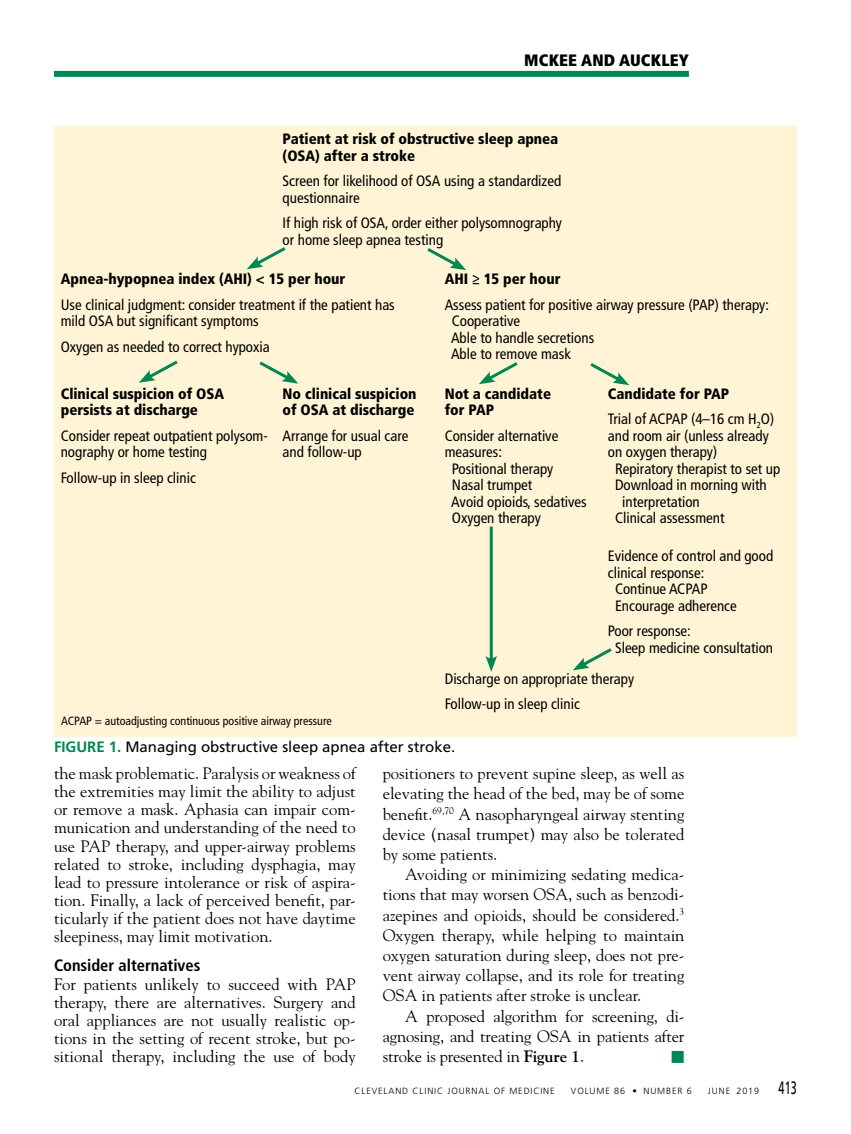
<style>
.page{position:relative;width:851px;height:1134px;background:#fff}
.page>*{position:absolute;margin:0;border:0;box-sizing:border-box;transform-origin:0 0}
.t1{font:16.5px/18.1px "Goudy Std";color:#000;text-align:justify}
.t2{font:700 condensed 16.5px "Frutiger LT Std";color:#000}
.t3{font:900 condensed 16.5px "Frutiger LT Std";letter-spacing:.01em;color:#000}
.t4{font:condensed 15px/16.5px "Frutiger LT Std";color:#000}
.t5{font:900 condensed 15px/16.5px "Frutiger LT Std";color:#000}
.t6{font:15px "Frutiger LT Std";color:#000}
.t7{font:15px "Universal Std Newswith Comm Pi";color:#008752}
.t8{font:condensed 12px "Frutiger LT Std";color:#000}
.t9{font:300 9px "Frutiger LT Std";letter-spacing:.1em;color:#000}
.s1{font-weight:900}
.s2{font-weight:700;color:#008752}
.s3{font-weight:700}
.s4{font-weight:400;font-size:18px}
</style>
<div class="page">
<div style="left:54px;top:71px;width:634px;height:6px;background:#008752"></div>
<div style="left:54px;top:126px;width:742px;height:611px;background:#fff4d5"></div>
<svg style="left:247px;top:247px;width:39px;height:22px"></svg>
<svg style="left:427px;top:248px;width:39px;height:22px"></svg>
<svg style="left:479px;top:362px;width:39px;height:22px"></svg>
<svg style="left:590px;top:363px;width:39px;height:22px"></svg>
<svg style="left:139px;top:360px;width:39px;height:23px"></svg>
<svg style="left:259px;top:361px;width:39px;height:23px"></svg>
<svg style="left:573px;top:648px;width:39px;height:22px"></svg>
<hr style="left:489px;top:527px;width:3px;height:134px;background:#008752">
<svg style="left:485px;top:656px;width:12px;height:16px"></svg>
<p class="t3" style="left:524px;top:51px;width:166px">MCKEE AND AUCKLEY</p>
<p class="t5" style="left:282px;top:131px;width:277px">Patient at risk of obstructive sleep apnea (OSA) after a stroke</p>
<p class="t4" style="left:282px;top:173px;width:280px">Screen for likelihood of OSA using a standardized questionnaire</p>
<p class="t4" style="left:282px;top:215px;width:281px">If high risk of OSA, order either polysomnography or home sleep apnea testing</p>
<p class="t5" style="left:61px;top:271px;width:286px">Apnea-hypopnea index (AHI) &lt; 15 per hour</p>
<p class="t4" style="left:61px;top:297px;width:335px">Use clinical judgment: consider treatment if the patient has mild OSA but significant symptoms</p>
<p class="t4" style="left:61px;top:339px;width:210px">Oxygen as needed to correct hypoxia</p>
<p class="t5" style="left:444px;top:271px;width:117px">AHI ≥ 15 per hour</p>
<p class="t4" style="left:451px;top:297px;width:319px;text-indent:-6px">Assess patient for positive airway pressure (PAP) therapy:<br>Cooperative<br>Able to handle secretions<br>Able to remove mask</p>
<p class="t5" style="left:61px;top:385px;width:165px">Clinical suspicion of OSA persists at discharge</p>
<p class="t4" style="left:61px;top:428px;width:208px">Consider repeat outpatient polysom&shy;nography or home testing</p>
<p class="t4" style="left:61px;top:470px;width:137px">Follow-up in sleep clinic</p>
<p class="t5" style="left:282px;top:385px;width:135px">No clinical suspicion of OSA at discharge</p>
<p class="t4" style="left:282px;top:428px;width:127px">Arrange for usual care and follow-up</p>
<p class="t8" style="left:61px;top:714px;width:272px">ACPAP = autoadjusting continuous positive airway pressure</p>
<p class="t4" style="left:608px;top:381px;width:168px;line-height:25.5px"><span class="s1">Candidate for PAP<br></span>Trial of ACPAP (4–16 cm H<sub>2</sub>O)</p>
<p class="t4" style="left:608px;top:428px;width:162px">and room air (unless already</p>
<p class="t4" style="left:608px;top:444px;width:111px">on oxygen therapy)</p>
<p class="t4" style="left:615px;top:461px;width:167px">Repiratory therapist to set up</p>
<p class="t4" style="left:615px;top:477px;width:153px">Download in morning with</p>
<p class="t4" style="left:622px;top:494px;width:79px">interpretation</p>
<p class="t4" style="left:615px;top:510px;width:111px">Clinical assessment</p>
<p class="t4" style="left:608px;top:548px;width:167px">Evidence of control and good</p>
<p class="t4" style="left:608px;top:565px;width:98px">clinical response:</p>
<p class="t4" style="left:615px;top:581px;width:94px">Continue ACPAP</p>
<p class="t4" style="left:615px;top:598px;width:123px">Encourage adherence</p>
<p class="t4" style="left:615px;top:623px;width:160px;text-indent:-7px">Poor response:<br>Sleep medicine consultation</p>
<p class="t4" style="left:444px;top:666px;width:191px;line-height:25.5px">Discharge on appropriate therapy<br>Follow-up in sleep clinic</p>
<p class="t5" style="left:444px;top:385px;width:108px">Not a candidate for PAP</p>
<p class="t4" style="left:444px;top:428px;width:115px">Consider alternative</p>
<p class="t4" style="left:444px;top:444px;width:59px">measures:</p>
<p class="t4" style="left:452px;top:461px;width:103px">Positional therapy</p>
<p class="t4" style="left:452px;top:477px;width:82px">Nasal trumpet</p>
<p class="t4" style="left:451px;top:494px;width:137px">Avoid opioids, sedatives</p>
<p class="t4" style="left:452px;top:510px;width:91px">Oxygen therapy</p>
<p class="t6" style="left:54px;top:738px;width:402px"><span class="s2">FIGURE 1.</span> Managing obstructive sleep apnea after stroke.</p>
<p class="t1" style="left:54px;top:764px;width:303px">the mask problematic. Paralysis or weakness of the extremities may limit the ability to adjust or remove a mask. Aphasia can impair com&shy;munication and understanding of the need to use PAP therapy, and upper-airway problems related to stroke, including dysphagia, may lead to pressure intolerance or risk of aspira&shy;tion. Finally, a lack of perceived benefit, par&shy;ticularly if the patient does not have daytime sleepiness, may limit motivation.</p>
<p class="t2" style="left:54px;top:956px;width:148px">Consider alternatives</p>
<p class="t1" style="left:54px;top:975px;width:303px">For patients unlikely to succeed with PAP therapy, there are alternatives. Surgery and oral appliances are not usually realistic op&shy;tions in the setting of recent stroke, but po&shy;sitional therapy, including the use of body</p>
<p class="t1" style="left:382px;top:763px;width:303px;line-height:20.2px">positioners to prevent supine sleep, as well as elevating the head of the bed, may be of some benefit.<sup>69,70</sup> A nasopharyngeal airway stenting device (nasal trumpet) may also be tolerated by some patients.</p>
<p class="t1" style="left:382px;top:864px;width:303px;line-height:20.2px;text-indent:23px">Avoiding or minimizing sedating medica&shy;tions that may worsen OSA, such as benzodi&shy;azepines and opioids, should be considered.<sup>3<br></sup>Oxygen therapy, while helping to maintain oxygen saturation during sleep, does not pre&shy;vent airway collapse, and its role for treating OSA in patients after stroke is unclear.</p>
<p class="t1" style="left:382px;top:1006px;width:303px;line-height:20.2px;text-indent:23px">A proposed algorithm for screening, di&shy;agnosing, and treating OSA in patients after stroke is presented in <span class="s3">Figure 1</span>.</p>
<p class="t7" style="left:671px;top:1051px;width:15px">■</p>
<p class="t9" style="left:354px;top:1085px;width:202px">CLEVELAND CLINIC JOURNAL OF MEDICINE</p>
<p class="t9" style="left:571px;top:1085px;width:122px">VOLUME 86 • NUMBER 6</p>
<p class="t9" style="left:708px;top:1085px;width:90px">JUNE 2019 <span class="s4">413</span></p>
</div>
